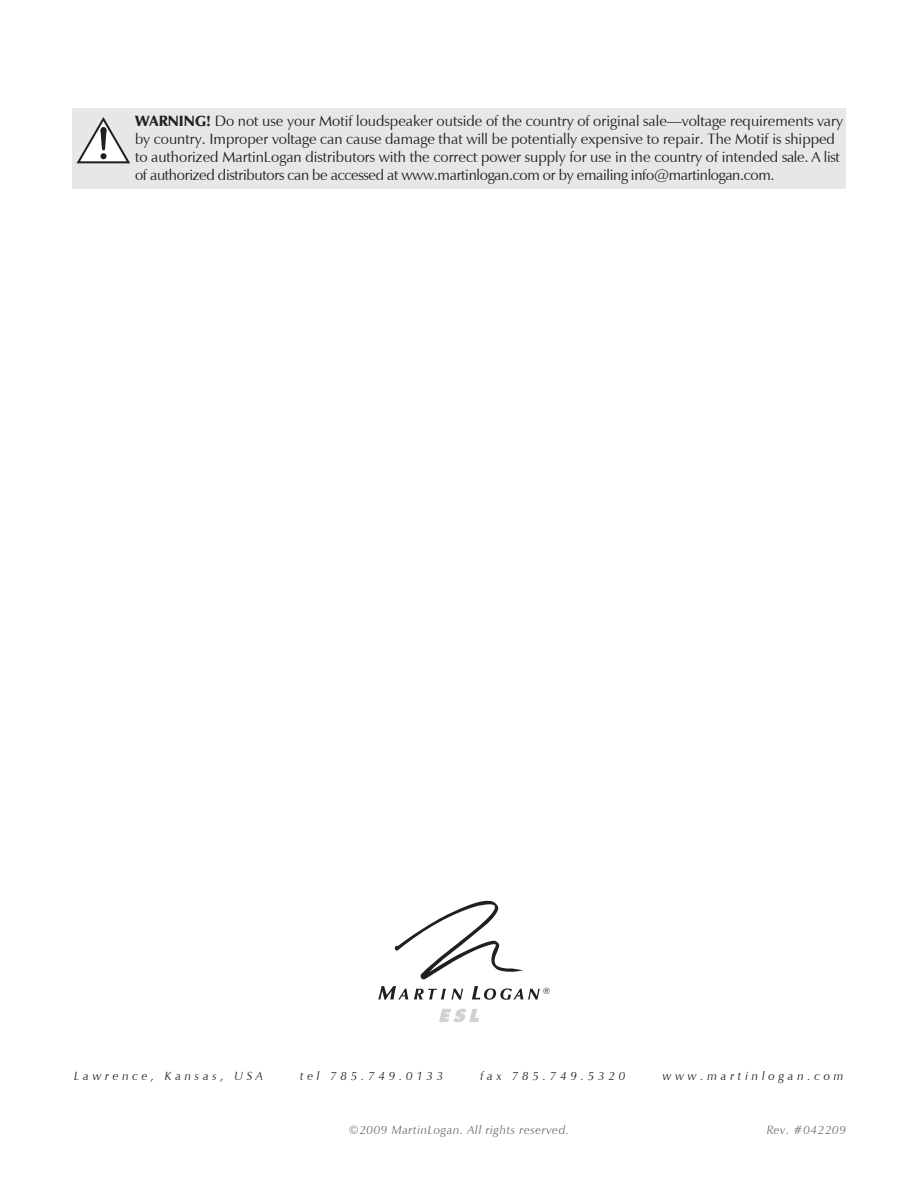
<style>
.page{position:relative;width:918px;height:1188px;background:#fff}
.page>*{position:absolute;margin:0;border:0;box-sizing:border-box;transform-origin:0 0}
.t1{font:500 15px/18px "ZH";color:#231f20}
.t2{font:italic 500 12px "ZH";letter-spacing:.31em;color:#231f20}
.t3{font:italic 500 12px "ZH";letter-spacing:.05em;color:#6c6d70}
.t4{font:500 9px "ZH";color:#231f20}
.s1{font-weight:900}
</style>
<div class="page">
<svg style="left:439px;top:1009px;width:40px;height:13px"></svg>
<svg style="left:378px;top:900px;width:162px;height:100px"></svg>
<div style="left:72px;top:108px;width:774px;height:81px;background:#e6e7e9"></div>
<svg style="left:76px;top:117px;width:55px;height:47px"></svg>
<p class="t1" style="left:135px;top:112px;width:710px"><span class="s1">WARNING!</span> Do not use your Motif loudspeaker outside of the country of original sale—voltage requirements vary by country. Improper voltage can cause damage that will be potentially expensive to repair. The Motif is shipped to authorized MartinLogan distributors with the correct power supply for use in the country of intended sale. A list of authorized distributors can be accessed at www.martinlogan.com or by emailing info@martinlogan.com.</p>
<p class="t4" style="left:543px;top:985px;width:9px">®</p>
<p class="t2" style="left:74px;top:1069px;width:190px">Lawrence, Kansas, USA</p>
<p class="t2" style="left:300px;top:1069px;width:145px">tel 785.749.0133</p>
<p class="t2" style="left:481px;top:1069px;width:146px">fax 785.749.5320</p>
<p class="t2" style="left:663px;top:1069px;width:182px">www.martinlogan.com</p>
<p class="t3" style="left:349px;top:1123px;width:222px">©2009 MartinLogan. All rights reserved.</p>
<p class="t3" style="left:767px;top:1123px;width:81px">Rev. #042209</p>
</div>
